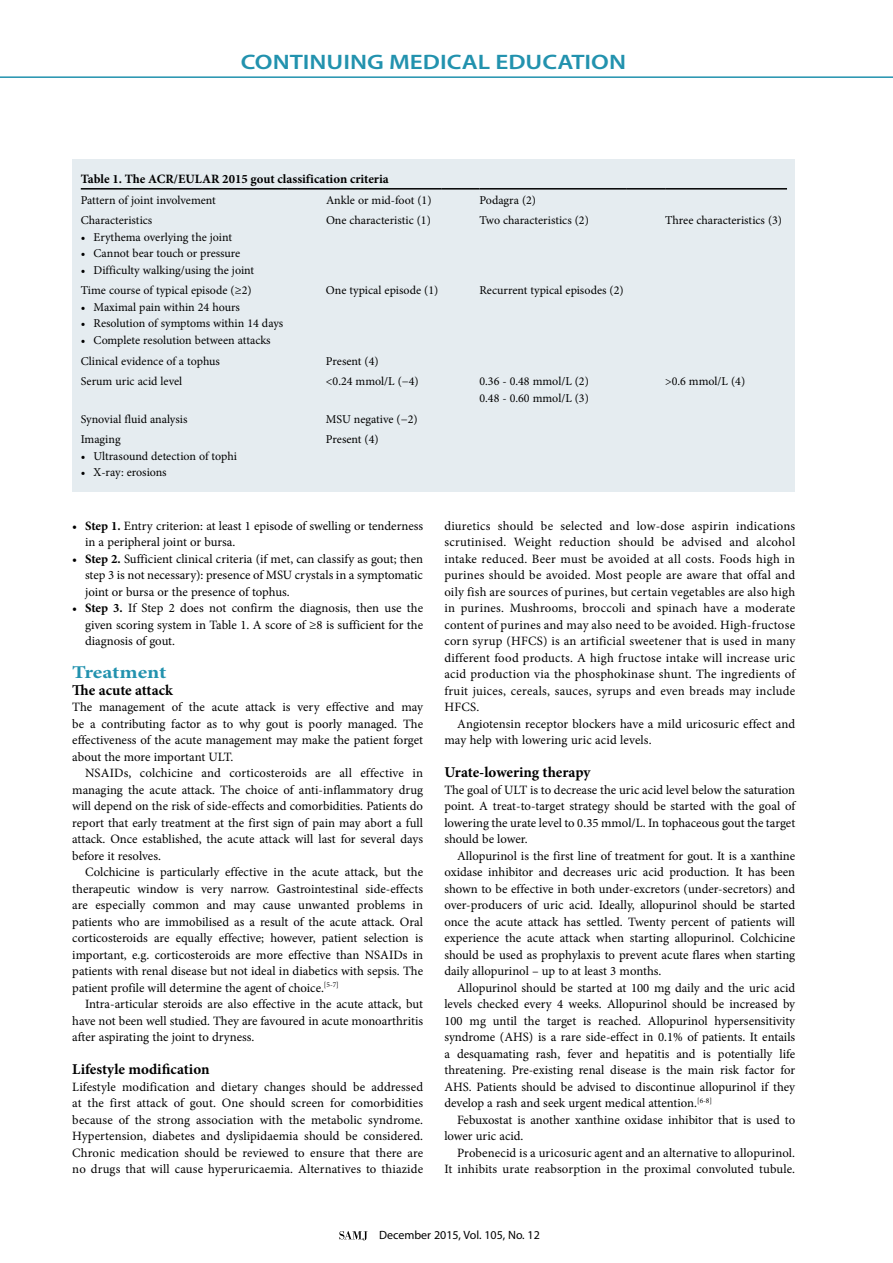
<style>
.page{position:relative;width:893px;height:1263px;background:#fff}
.page>*{position:absolute;margin:0;border:0;box-sizing:border-box;transform-origin:0 0}
.t1{font:600 21px "Myriad Pro";color:#2292ae;scale:1.2 1}
.t2{font:700 18px "Minion Pro";letter-spacing:-.005em;color:#2292ae;scale:1.2 1}
.t3{font:700 15px "Minion Pro";color:#000}
.t4{font:12.75px/16.5px "Minion Pro";color:#000;text-align:justify}
.t5{font:700 12.75px "Minion Pro";color:#000}
.t6{font:12px/16.5px "Minion Pro";color:#000}
.t7{font:12px "Myriad Pro";color:#000}
.s1{font-weight:700}
</style>
<div class="page">
<hr style="left:0;top:76px;width:893px;height:2px;background:#2292ae">
<svg style="left:339px;top:1231px;width:29px;height:9px"></svg>
<div style="left:72px;top:159px;width:723px;height:333px;background:#e5ecf0"></div>
<hr style="left:81px;top:188px;width:207px;height:2px;background:#000">
<hr style="left:288px;top:188px;width:38px;height:2px;background:#000">
<hr style="left:326px;top:188px;width:115px;height:2px;background:#000">
<hr style="left:441px;top:188px;width:38px;height:2px;background:#000">
<hr style="left:479px;top:188px;width:148px;height:2px;background:#000">
<hr style="left:627px;top:188px;width:38px;height:2px;background:#000">
<hr style="left:665px;top:188px;width:122px;height:2px;background:#000">
<h1 class="t1" style="left:241px;top:48px;width:323px">CONTINUING MEDICAL EDUCATION</h1>
<p class="t5" style="left:81px;top:170px;width:310px">Table 1. The ACR/EULAR 2015 gout classification criteria</p>
<p class="t6" style="left:81px;top:191px;width:137px">Pattern of joint involvement</p>
<p class="t6" style="left:326px;top:191px;width:107px">Ankle or mid-foot (1)</p>
<p class="t6" style="left:479px;top:191px;width:58px">Podagra (2)</p>
<p class="t6" style="left:81px;top:212px;width:73px">Characteristics</p>
<p class="t6" style="left:81px;top:229px;width:153px">• Erythema overlying the joint</p>
<p class="t6" style="left:81px;top:245px;width:161px">• Cannot bear touch or pressure</p>
<p class="t6" style="left:81px;top:262px;width:175px">• Difficulty walking/using the joint</p>
<p class="t6" style="left:326px;top:212px;width:106px">One characteristic (1)</p>
<p class="t6" style="left:479px;top:212px;width:111px">Two characteristics (2)</p>
<p class="t6" style="left:665px;top:212px;width:118px">Three characteristics (3)</p>
<p class="t6" style="left:81px;top:282px;width:172px">Time course of typical episode (≥2)</p>
<p class="t6" style="left:81px;top:299px;width:161px">• Maximal pain within 24 hours</p>
<p class="t6" style="left:81px;top:315px;width:204px">• Resolution of symptoms within 14 days</p>
<p class="t6" style="left:81px;top:332px;width:191px">• Complete resolution between attacks</p>
<p class="t6" style="left:326px;top:282px;width:114px">One typical episode (1)</p>
<p class="t6" style="left:479px;top:282px;width:146px">Recurrent typical episodes (2)</p>
<p class="t6" style="left:81px;top:353px;width:141px">Clinical evidence of a tophus</p>
<p class="t6" style="left:326px;top:353px;width:54px">Present (4)</p>
<p class="t6" style="left:81px;top:373px;width:103px">Serum uric acid level</p>
<p class="t6" style="left:326px;top:373px;width:94px">&lt;0.24 mmol/L (−4)</p>
<p class="t6" style="left:479px;top:373px;width:111px">0.36 - 0.48 mmol/L (2)<br>0.48 - 0.60 mmol/L (3)</p>
<p class="t6" style="left:665px;top:373px;width:82px">&gt;0.6 mmol/L (4)</p>
<p class="t6" style="left:81px;top:411px;width:108px">Synovial fluid analysis</p>
<p class="t6" style="left:326px;top:411px;width:93px">MSU negative (−2)</p>
<p class="t6" style="left:81px;top:431px;width:41px">Imaging</p>
<p class="t6" style="left:81px;top:448px;width:158px">• Ultrasound detection of tophi</p>
<p class="t6" style="left:81px;top:464px;width:87px">• X-ray: erosions</p>
<p class="t6" style="left:326px;top:431px;width:54px">Present (4)</p>
<p class="t4" style="left:85px;top:517px;width:340px;text-indent:-13px">• <span class="s1">Step 1.</span> Entry criterion: at least 1 episode of swelling or tenderness in a peripheral joint or bursa.</p>
<p class="t4" style="left:85px;top:550px;width:340px;text-indent:-13px">• <span class="s1">Step 2.</span> Sufficient clinical criteria (if met, can classify as gout; then step 3 is not necessary): presence of MSU crystals in a symptomatic joint or bursa or the presence of tophus.</p>
<p class="t4" style="left:85px;top:600px;width:340px;text-indent:-13px">• <span class="s1">Step 3.</span> If Step 2 does not confirm the diagnosis, then use the given scoring system in Table 1. A score of ≥8 is sufficient for the diagnosis of gout.</p>
<h2 class="t2" style="left:72px;top:660px;width:80px">Treatment</h2>
<p class="t3" style="left:72px;top:679px;width:102px">The acute attack</p>
<p class="t4" style="left:72px;top:699px;width:352px">The management of the acute attack is very effective and may be a contributing factor as to why gout is poorly managed. The effectiveness of the acute management may make the patient forget about the more important ULT.</p>
<p class="t4" style="left:72px;top:765px;width:352px;text-indent:13px">NSAIDs, colchicine and corticosteroids are all effective in managing the acute attack. The choice of anti-inflammatory drug will depend on the risk of side-effects and comorbidities. Patients do report that early treatment at the first sign of pain may abort a full attack. Once established, the acute attack will last for several days before it resolves.</p>
<p class="t4" style="left:72px;top:864px;width:352px;text-indent:13px">Colchicine is particularly effective in the acute attack, but the therapeutic window is very narrow. Gastrointestinal side-effects are especially common and may cause unwanted problems in patients who are immobilised as a result of the acute attack. Oral corticosteroids are equally effective; however, patient selection is important, e.g. corticosteroids are more effective than NSAIDs in patients with renal disease but not ideal in diabetics with sepsis. The patient profile will determine the agent of choice.<sup>[5-7]</sup></p>
<p class="t4" style="left:72px;top:996px;width:352px;text-indent:13px">Intra-articular steroids are also effective in the acute attack, but have not been well studied. They are favoured in acute monoarthritis after aspirating the joint to dryness.</p>
<p class="t3" style="left:72px;top:1059px;width:139px">Lifestyle modification</p>
<p class="t4" style="left:72px;top:1078px;width:352px">Lifestyle modification and dietary changes should be addressed at the first attack of gout. One should screen for comorbidities because of the strong association with the metabolic syndrome.<br>Hypertension, diabetes and dyslipidaemia should be considered.<br>Chronic medication should be reviewed to ensure that there are no drugs that will cause hyperuricaemia. Alternatives to thiazide</p>
<p class="t4" style="left:444px;top:517px;width:352px">diuretics should be selected and low-dose aspirin indications scrutinised. Weight reduction should be advised and alcohol intake reduced. Beer must be avoided at all costs. Foods high in purines should be avoided. Most people are aware that offal and oily fish are sources of purines, but certain vegetables are also high in purines. Mushrooms, broccoli and spinach have a moderate content of purines and may also need to be avoided. High-fructose corn syrup (HFCS) is an artificial sweetener that is used in many different food products. A high fructose intake will increase uric acid production via the phosphokinase shunt. The ingredients of fruit juices, cereals, sauces, syrups and even breads may include HFCS.</p>
<p class="t4" style="left:444px;top:715px;width:352px;text-indent:13px">Angiotensin receptor blockers have a mild uricosuric effect and may help with lowering uric acid levels.</p>
<p class="t3" style="left:444px;top:762px;width:148px">Urate-lowering therapy</p>
<p class="t4" style="left:444px;top:781px;width:352px">The goal of ULT is to decrease the uric acid level below the saturation point. A treat-to-target strategy should be started with the goal of lowering the urate level to 0.35 mmol/L. In tophaceous gout the target should be lower.</p>
<p class="t4" style="left:444px;top:847px;width:352px;text-indent:13px">Allopurinol is the first line of treatment for gout. It is a xanthine oxidase inhibitor and decreases uric acid production. It has been shown to be effective in both under-excretors (under-secretors) and over-producers of uric acid. Ideally, allopurinol should be started once the acute attack has settled. Twenty percent of patients will experience the acute attack when starting allopurinol. Colchicine should be used as prophylaxis to prevent acute flares when starting daily allopurinol – up to at least 3 months.</p>
<p class="t4" style="left:444px;top:979px;width:352px;text-indent:13px">Allopurinol should be started at 100 mg daily and the uric acid levels checked every 4 weeks. Allopurinol should be increased by 100 mg until the target is reached. Allopurinol hypersensitivity syndrome (AHS) is a rare side-effect in 0.1% of patients. It entails a desquamating rash, fever and hepatitis and is potentially life threatening. Pre-existing renal disease is the main risk factor for AHS. Patients should be advised to discontinue allopurinol if they develop a rash and seek urgent medical attention.<sup>[6-8]</sup></p>
<p class="t4" style="left:444px;top:1111px;width:352px;text-indent:13px">Febuxostat is another xanthine oxidase inhibitor that is used to lower uric acid.</p>
<p class="t4" style="left:444px;top:1144px;width:352px;text-align:right">Probenecid is a uricosuric agent and an alternative to allopurinol.<br>It inhibits urate reabsorption in the proximal convoluted tubule.</p>
<p class="t7" style="left:379px;top:1228px;width:162px">December 2015, Vol. 105, No. 12</p>
</div>
